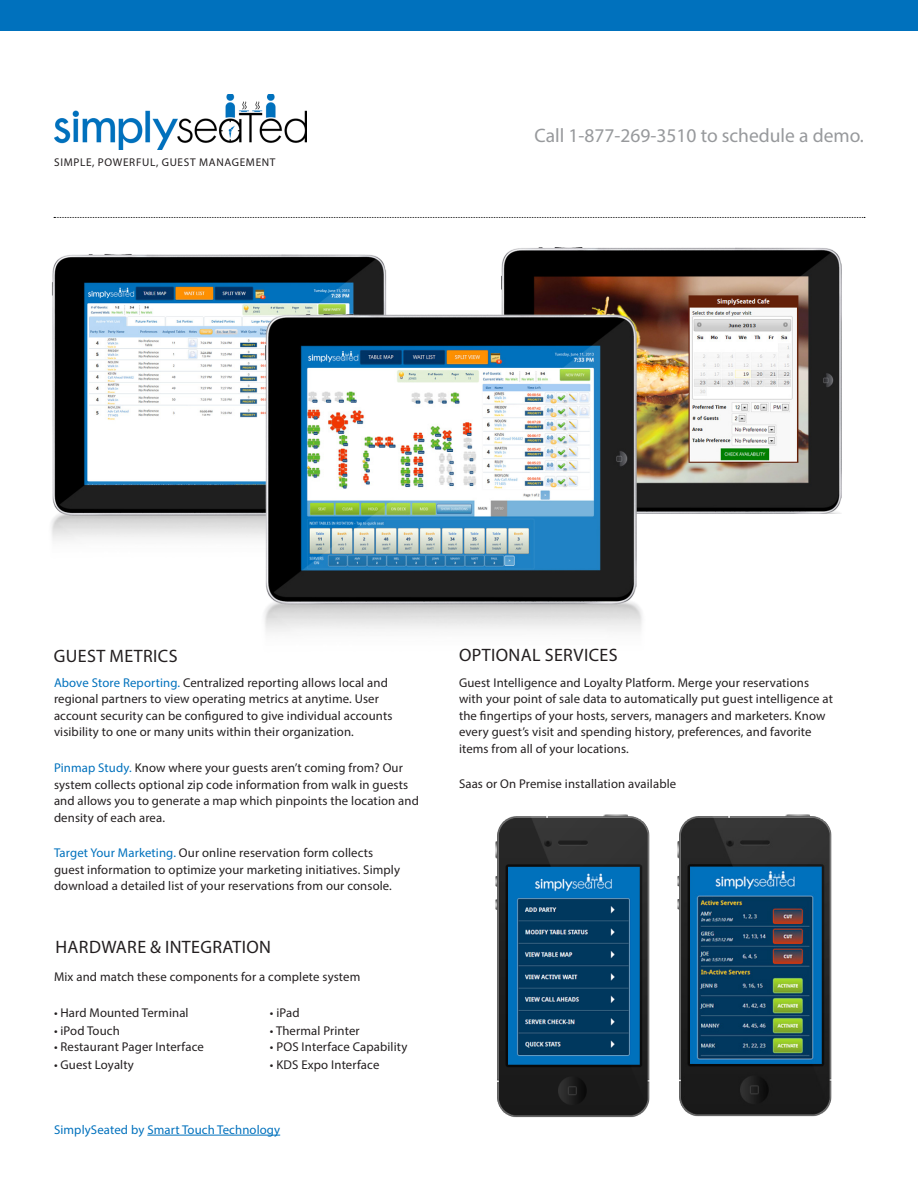
<style>
.page{position:relative;width:918px;height:1188px;background:#fff}
.page>*{position:absolute;margin:0;border:0;box-sizing:border-box;transform-origin:0 0}
.t1{font:19.5px "Myriad Pro";color:#97999c}
.t2{font:18px "Myriad Pro";letter-spacing:.02em;color:#231f20}
.t3{font:12.75px/16.5px "Myriad Pro";letter-spacing:.01em;color:#231f20}
.t4{font:12.75px "Myriad Pro";letter-spacing:.01em;color:#0071bd}
.t5{font:11.25px "Myriad Pro";letter-spacing:.06em;color:#231f20}
.s1{color:#0071bd}
</style>
<div class="page">
<img style="left:51px;top:254px;width:336px;height:287px">
<img style="left:501px;top:247px;width:341px;height:267px">
<div style="left:0;top:0;width:918px;height:31px;background:#0071bd"></div>
<img style="left:54px;top:94px;width:252px;height:56px">
<svg style="left:54px;top:217px;width:811px;height:1px"></svg>
<hr style="left:147px;top:1135px;width:133px;height:1px;background:#0071bd">
<img style="left:233px;top:304px;width:439px;height:328px">
<img style="left:495px;top:814px;width:337px;height:304px">
<p class="t5" style="left:54px;top:155px;width:223px">SIMPLE, POWERFUL, GUEST MANAGEMENT</p>
<p class="t1" style="left:535px;top:124px;width:331px">Call 1-877-269-3510 to schedule a demo.</p>
<p class="t2" style="left:54px;top:644px;width:125px">GUEST METRICS</p>
<p class="t3" style="left:54px;top:674px;width:340px"><span class="s1">Above Store Reporting.</span> Centralized reporting allows local and regional partners to view operating metrics at anytime. User account security can be configured to give individual accounts visibility to one or many units within their organization.</p>
<p class="t3" style="left:54px;top:759px;width:366px"><span class="s1">Pinmap Study.</span> Know where your guests aren’t coming from? Our system collects optional zip code information from walk in guests and allows you to generate a map which pinpoints the location and density of each area.</p>
<p class="t3" style="left:54px;top:845px;width:348px"><span class="s1">Target Your Marketing.</span> Our online reservation form collects guest information to optimize your marketing initiatives. Simply download a detailed list of your reservations from our console.</p>
<p class="t2" style="left:55px;top:935px;width:217px">HARDWARE &amp; INTEGRATION</p>
<p class="t3" style="left:54px;top:968px;width:308px">Mix and match these components for a complete system</p>
<p class="t3" style="left:54px;top:1004px;width:136px">• Hard Mounted Terminal</p>
<p class="t3" style="left:270px;top:1004px;width:31px">• iPad</p>
<p class="t3" style="left:54px;top:1022px;width:67px">• iPod Touch</p>
<p class="t3" style="left:270px;top:1022px;width:91px">• Thermal Printer</p>
<p class="t3" style="left:54px;top:1038px;width:151px">• Restaurant Pager Interface</p>
<p class="t3" style="left:270px;top:1038px;width:139px">• POS Interface Capability</p>
<p class="t3" style="left:54px;top:1056px;width:81px">• Guest Loyalty</p>
<p class="t3" style="left:270px;top:1056px;width:111px">• KDS Expo Interface</p>
<p class="t4" style="left:54px;top:1122px;width:228px">SimplySeated by Smart Touch Technology</p>
<p class="t2" style="left:459px;top:644px;width:160px">OPTIONAL SERVICES</p>
<p class="t3" style="left:459px;top:674px;width:375px">Guest Intelligence and Loyalty Platform. Merge your reservations with your point of sale data to automatically put guest intelligence at the fingertips of your hosts, servers, managers and marketers. Know every guest’s visit and spending history, preferences, and favorite items from all of your locations.</p>
<p class="t3" style="left:459px;top:776px;width:219px">Saas or On Premise installation available</p>
</div>
